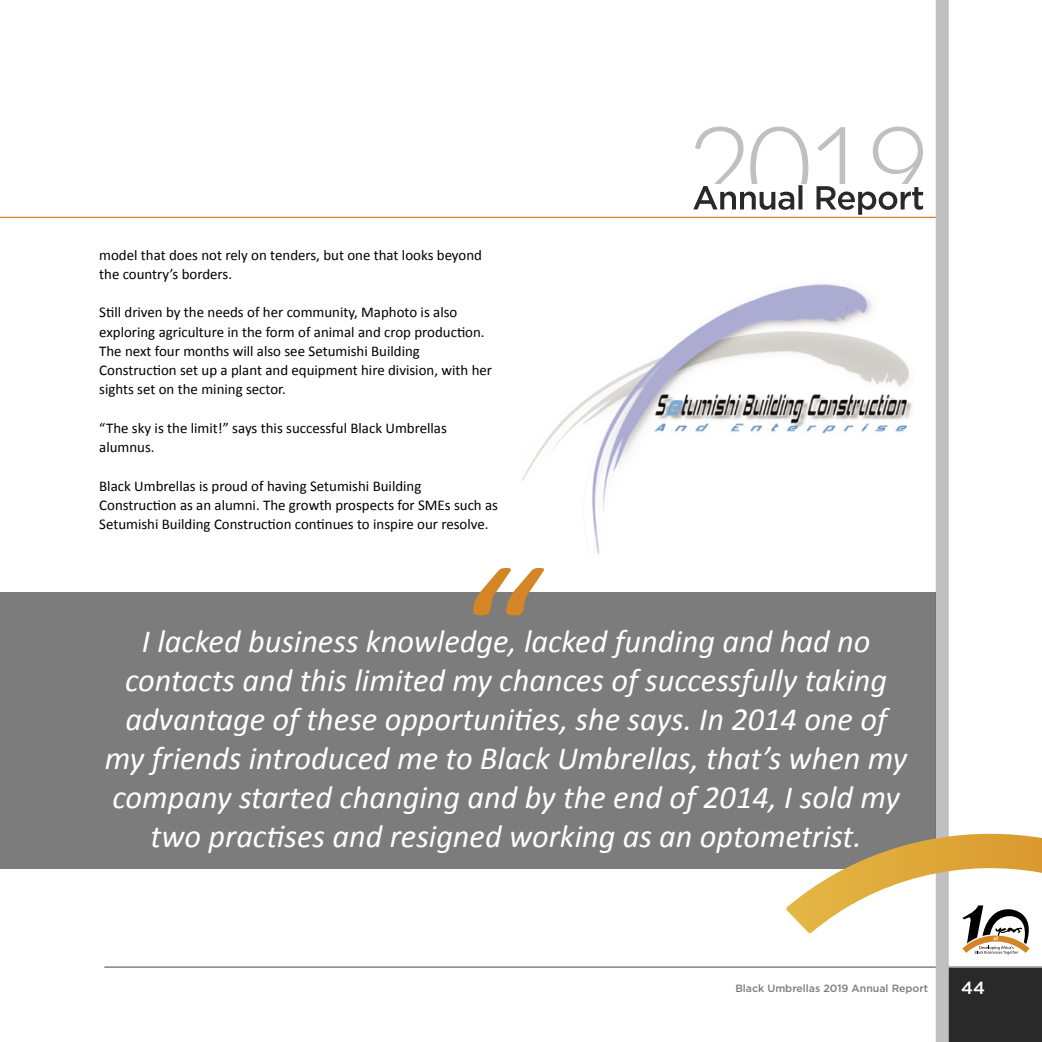
<style>
.page{position:relative;width:1042px;height:1042px;background:#fff}
.page>*{position:absolute;margin:0;border:0;box-sizing:border-box;transform-origin:0 0}
.t1{font:italic 32.38px/38.9px "Calibri";color:#fff;text-align:center}
.t2{font:500 17.5px "Gotham";color:#fff}
.t3{font:14.88px/19.2px "Calibri";color:#000}
.t4{font:500 10.5px "Gotham";color:#7c7c7c}
</style>
<div class="page">
<hr style="left:104px;top:966px;width:938px;height:2px;background:#939393">
<img style="left:523px;top:332px;width:170px;height:221px">
<div style="left:0;top:592px;width:935px;height:276px;background:#7c7c7c"></div>
<svg style="left:473px;top:568px;width:71px;height:47px"></svg>
<hr style="left:0;top:0;width:1px;height:1042px;background:#7c7c7c">
<hr style="left:0;top:217px;width:936px;height:1px;background:#d48626">
<svg style="left:693px;top:0;width:349px;height:1042px"></svg>
<p class="t3" style="left:99px;top:245px;width:384px">model that does not rely on tenders, but one that looks beyond the country’s borders.</p>
<p class="t3" style="left:99px;top:303px;width:394px">Still driven by the needs of her community, Maphoto is also exploring agriculture in the form of animal and crop production.<br>The next four months will also see Setumishi Building Construction set up a plant and equipment hire division, with her sights set on the mining sector.</p>
<p class="t3" style="left:99px;top:418px;width:349px">“The sky is the limit!” says this successful Black Umbrellas alumnus.</p>
<p class="t3" style="left:99px;top:476px;width:400px">Black Umbrellas is proud of having Setumishi Building<br>Construction as an alumni. The growth prospects for SMEs such as<br>Setumishi Building Construction continues to inspire our resolve.</p>
<p class="t1" style="left:105px;top:621px;width:804px">I lacked business knowledge, lacked funding and had no contacts and this limited my chances of successfully taking advantage of these opportunities, she says. In 2014 one of my friends introduced me to Black Umbrellas, that’s when my company started changing and by the end of 2014, I sold my two practises and resigned working as an optometrist.</p>
<p class="t4" style="left:735px;top:981px;width:194px">Black Umbrellas 2019 Annual Report</p>
<p class="t2" style="left:961px;top:976px;width:25px">44</p>
</div>
